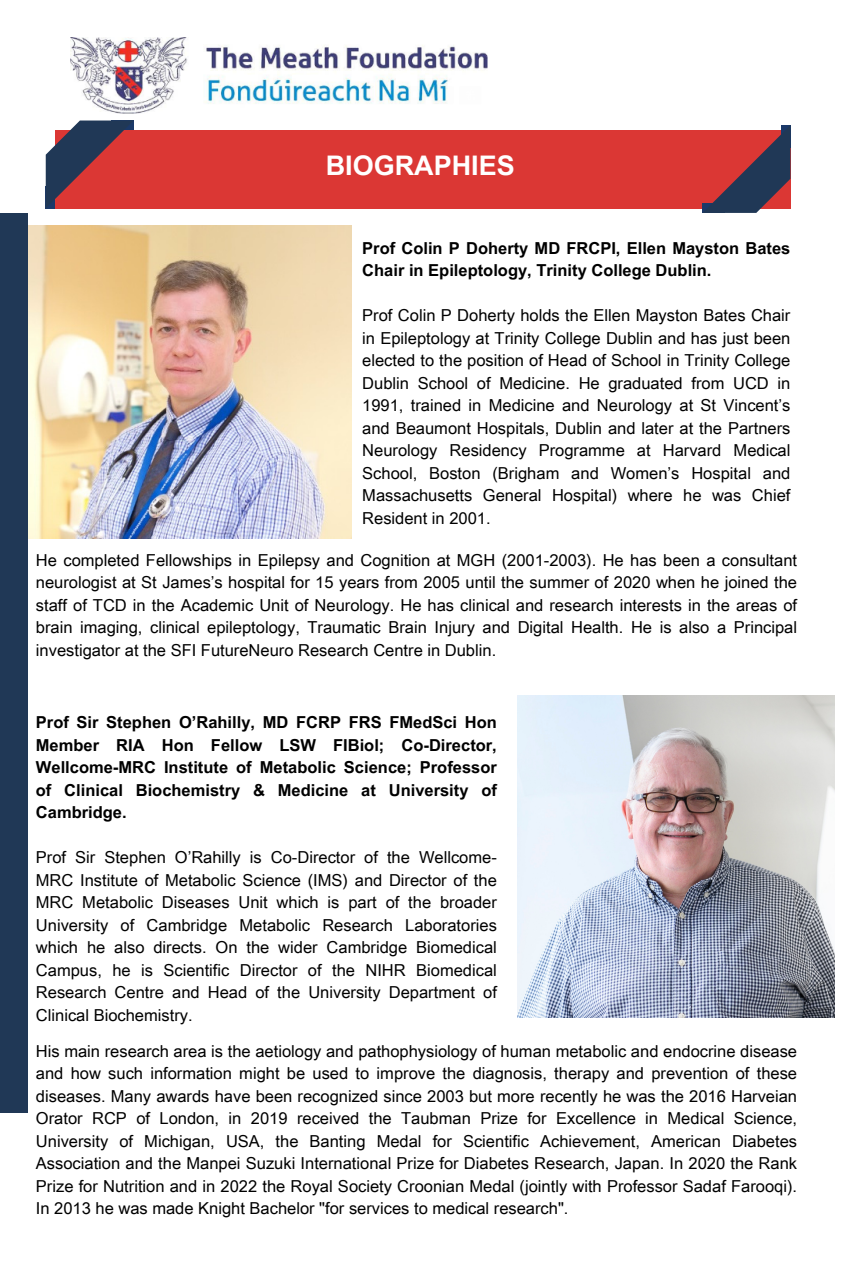
<style>
.page{position:relative;width:851px;height:1264px;background:#fff}
.page>*{position:absolute;margin:0;border:0;box-sizing:border-box;transform-origin:0 0}
.t1{font:700 27px "Arial Unicode MS";color:#fff}
.t2{font:16.5px/22.5px "Arial Unicode MS";color:#000;text-align:justify}
.t3{font:700 16.5px/22.5px "Arial Unicode MS";color:#000}
</style>
<div class="page">
<div style="left:55px;top:130px;width:735px;height:78px;background:#db3734"></div>
<div style="left:0;top:213px;width:28px;height:899px;background:#203856"></div>
<svg style="left:46px;top:120px;width:87px;height:88px"></svg>
<svg style="left:702px;top:125px;width:88px;height:88px"></svg>
<img style="left:70px;top:37px;width:418px;height:77px">
<img style="left:28px;top:225px;width:323px;height:313px">
<img style="left:518px;top:696px;width:316px;height:321px">
<p class="t1" style="left:326px;top:146px;width:190px">BIOGRAPHIES</p>
<p class="t3" style="left:362px;top:236px;width:429px">Prof Colin P Doherty MD FRCPI, Ellen Mayston Bates<br>Chair in Epileptology, Trinity College Dublin.</p>
<p class="t2" style="left:362px;top:303px;width:429px">Prof Colin P Doherty holds the Ellen Mayston Bates Chair in Epileptology at Trinity College Dublin and has just been elected to the position of Head of School in Trinity College Dublin School of Medicine. He graduated from UCD in 1991, trained in Medicine and Neurology at St Vincent’s and Beaumont Hospitals, Dublin and later at the Partners Neurology Residency Programme at Harvard Medical School, Boston (Brigham and Women’s Hospital and Massachusetts General Hospital) where he was Chief Resident in 2001.</p>
<p class="t2" style="left:36px;top:548px;width:762px">He completed Fellowships in Epilepsy and Cognition at MGH (2001-2003). He has been a consultant neurologist at St James’s hospital for 15 years from 2005 until the summer of 2020 when he joined the staff of TCD in the Academic Unit of Neurology. He has clinical and research interests in the areas of brain imaging, clinical epileptology, Traumatic Brain Injury and Digital Health. He is also a Principal investigator at the SFI FutureNeuro Research Centre in Dublin.</p>
<p class="t3" style="left:36px;top:710px;width:462px;text-align:justify">Prof Sir Stephen O’Rahilly, MD FCRP FRS FMedSci Hon Member RIA Hon Fellow LSW FIBiol; Co-Director, Wellcome-MRC Institute of Metabolic Science; Professor of Clinical Biochemistry &amp; Medicine at University of Cambridge.</p>
<p class="t2" style="left:36px;top:845px;width:462px">Prof Sir Stephen O’Rahilly is Co-Director of the Wellcome-MRC Institute of Metabolic Science (IMS) and Director of the MRC Metabolic Diseases Unit which is part of the broader University of Cambridge Metabolic Research Laboratories which he also directs. On the wider Cambridge Biomedical Campus, he is Scientific Director of the NIHR Biomedical Research Centre and Head of the University Department of Clinical Biochemistry.</p>
<p class="t2" style="left:36px;top:1038px;width:762px">His main research area is the aetiology and pathophysiology of human metabolic and endocrine disease and how such information might be used to improve the diagnosis, therapy and prevention of these diseases. Many awards have been recognized since 2003 but more recently he was the 2016 Harveian Orator RCP of London, in 2019 received the Taubman Prize for Excellence in Medical Science, University of Michigan, USA, the Banting Medal for Scientific Achievement, American Diabetes Association and the Manpei Suzuki International Prize for Diabetes Research, Japan. In 2020 the Rank Prize for Nutrition and in 2022 the Royal Society Croonian Medal (jointly with Professor Sadaf Farooqi).<br>In 2013 he was made Knight Bachelor "for services to medical research".</p>
</div>
